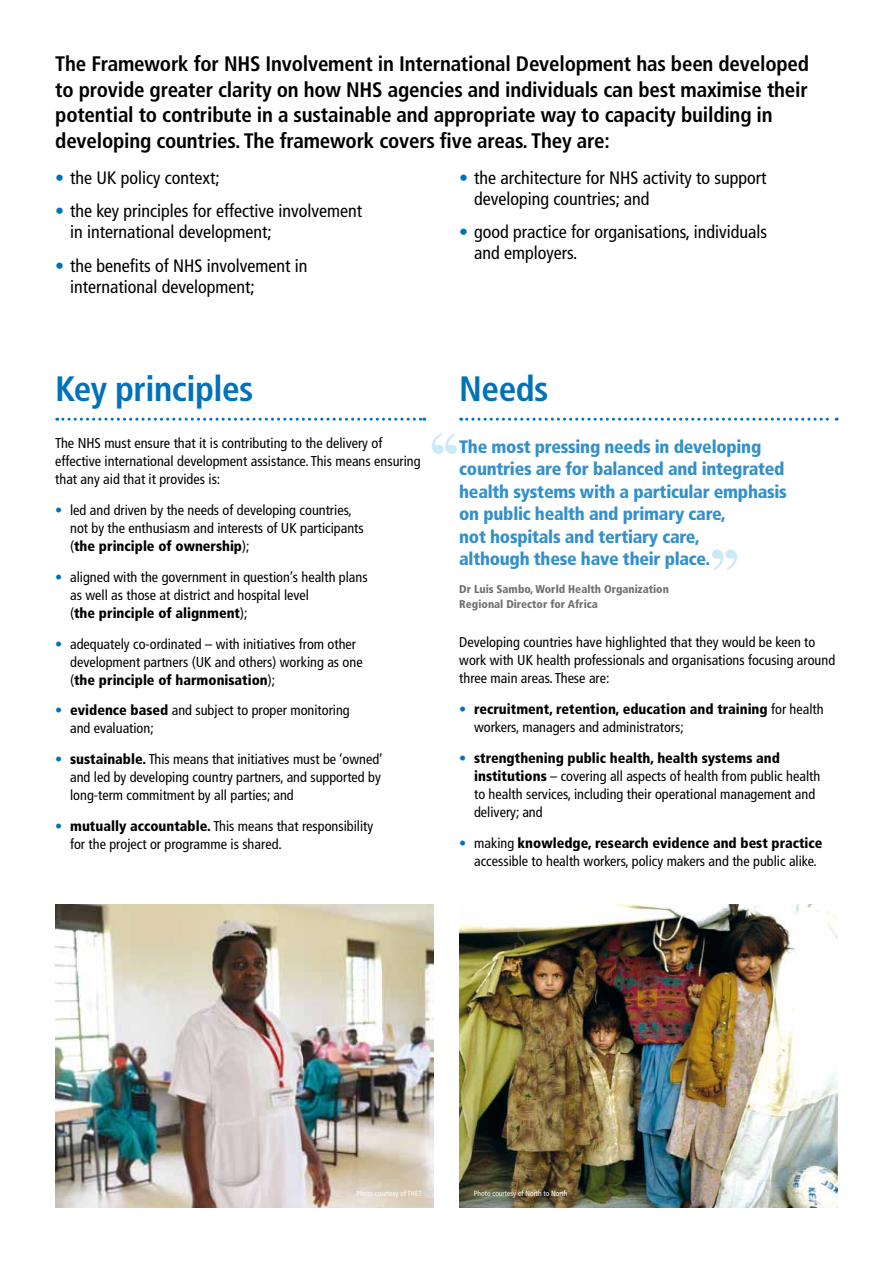
<style>
.page{position:relative;width:893px;height:1263px;background:#fff}
.page>*{position:absolute;margin:0;border:0;box-sizing:border-box;transform-origin:0 0}
.t1{font:84.15px "Times";color:#0090d1}
.t2{font:700 condensed 35.25px "Frutiger";letter-spacing:-.015em;color:#0072ba}
.t3{font:700 condensed 21px/25.5px "Frutiger";letter-spacing:-.01em;color:#000}
.t4{font:condensed 18px/21px "Frutiger";color:#000}
.t5{font:900 condensed 18px/22.5px "Frutiger";letter-spacing:-.015em;color:#3490ca}
.t6{font:condensed 14.25px/18px "Frutiger";color:#000}
.t7{font:900 condensed 11.25px/15px "Frutiger";color:#707172}
.t8{font:condensed 7.5px "Frutiger";color:#fff}
.s1{color:#0072ba}
.s2{font-weight:900;color:#0072ba}
.s3{font-weight:900}
</style>
<div class="page">
<img style="left:55px;top:905px;width:379px;height:303px">
<img style="left:459px;top:905px;width:379px;height:303px">
<svg style="left:461px;top:418px;width:376px;height:3px"></svg>
<svg style="left:57px;top:418px;width:368px;height:3px"></svg>
<p class="t3" style="left:55px;top:51px;width:755px">The Framework for NHS Involvement in International Development has been developed to provide greater clarity on how NHS agencies and individuals can best maximise their potential to contribute in a sustainable and appropriate way to capacity building in developing countries. The framework covers five areas. They are:</p>
<p class="t4" style="left:55px;top:167px;width:166px"><span class="s1">•</span> the UK policy context;</p>
<p class="t4" style="left:70px;top:201px;width:293px;text-indent:-15px"><span class="s1">•</span> the key principles for effective involvement in international development;</p>
<p class="t4" style="left:70px;top:255px;width:239px;text-indent:-15px"><span class="s1">•</span> the benefits of NHS involvement in international development;</p>
<p class="t4" style="left:474px;top:167px;width:294px;text-indent:-15px"><span class="s1">•</span> the architecture for NHS activity to support developing countries; and</p>
<p class="t4" style="left:474px;top:222px;width:294px;text-indent:-15px"><span class="s1">•</span> good practice for organisations, individuals and employers.</p>
<h2 class="t2" style="left:55px;top:367px;width:200px">Key principles</h2>
<p class="t6" style="left:55px;top:435px;width:367px">The NHS must ensure that it is contributing to the delivery of effective international development assistance. This means ensuring that any aid that it provides is:</p>
<p class="t6" style="left:70px;top:501px;width:295px;text-indent:-15px"><span class="s2">•</span> led and driven by the needs of developing countries, not by the enthusiasm and interests of UK participants (<span class="s3">the principle of ownership</span>);</p>
<p class="t6" style="left:70px;top:568px;width:299px;text-indent:-15px"><span class="s2">•</span> aligned with the government in question’s health plans as well as those at district and hospital level<br>(<span class="s3">the principle of alignment</span>);</p>
<p class="t6" style="left:70px;top:635px;width:294px;text-indent:-15px"><span class="s2">•</span> adequately co-ordinated – with initiatives from other development partners (UK and others) working as one (<span class="s3">the principle of harmonisation</span>);</p>
<p class="t6" style="left:70px;top:702px;width:281px;text-indent:-15px"><span class="s2">•</span> <span class="s3">evidence based</span> and subject to proper monitoring and evaluation;</p>
<p class="t6" style="left:70px;top:750px;width:314px;text-indent:-15px"><span class="s2">•</span> <span class="s3">sustainable.</span> This means that initiatives must be ‘owned’ and led by developing country partners, and supported by long-term commitment by all parties; and</p>
<p class="t6" style="left:70px;top:817px;width:305px;text-indent:-15px"><span class="s2">•</span> <span class="s3">mutually accountable.</span> This means that responsibility for the project or programme is shared.</p>
<h2 class="t2" style="left:459px;top:367px;width:91px">Needs</h2>
<p class="t5" style="left:459px;top:435px;width:329px">The most pressing needs in developing countries are for balanced and integrated health systems with a particular emphasis on public health and primary care,<br>not hospitals and tertiary care,<br>although these have their place.</p>
<p class="t7" style="left:459px;top:582px;width:211px">Dr Luis Sambo, World Health Organization<br>Regional Director for Africa</p>
<p class="t6" style="left:459px;top:634px;width:377px">Developing countries have highlighted that they would be keen to work with UK health professionals and organisations focusing around three main areas. These are:</p>
<p class="t6" style="left:474px;top:700px;width:351px;text-indent:-15px"><span class="s2">•</span> <span class="s3">recruitment, retention, education and training</span> for health workers, managers and administrators;</p>
<p class="t6" style="left:474px;top:749px;width:348px;text-indent:-15px"><span class="s2">•</span> <span class="s3">strengthening public health, health systems and institutions</span> – covering all aspects of health from public health to health services, including their operational management and delivery; and</p>
<p class="t6" style="left:474px;top:834px;width:350px;text-indent:-15px"><span class="s2">•</span> making <span class="s3">knowledge, research evidence and best practice </span>accessible to health workers, policy makers and the public alike.</p>
<h1 class="t1" style="left:424px;top:383px;width:43px">‘‘</h1>
<h1 class="t1" style="left:704px;top:499px;width:43px">’’</h1>
<p class="t8" style="left:356px;top:1189px;width:67px">Photo courtesy of THET</p>
<p class="t8" style="left:474px;top:1189px;width:95px">Photo courtesy of North to North</p>
</div>
